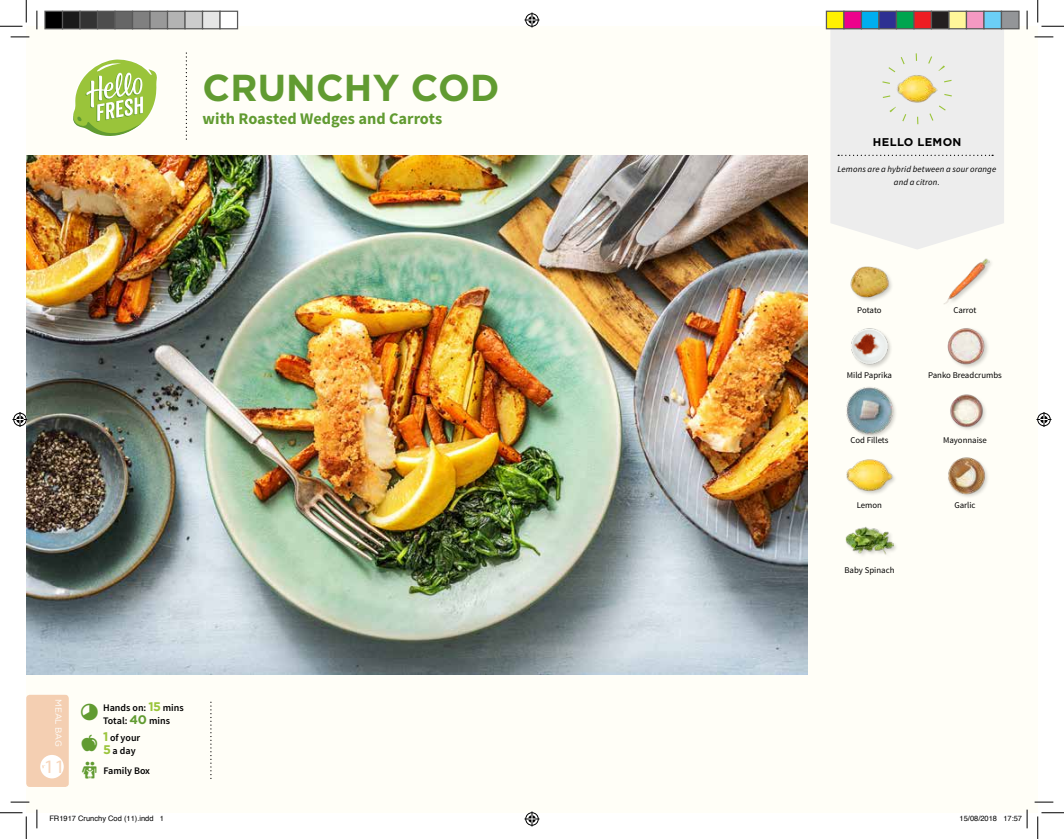
<style>
.page{position:relative;width:1064px;height:839px;background:#fff}
.page>*{position:absolute;margin:0;border:0;box-sizing:border-box;transform-origin:0 0}
.t1{font:700 37.5px "Gotham";letter-spacing:.005em;color:#619b31}
.t2{font:19px "Myriad Pro";color:#f7d6bb;scale:1.09 1}
.t3{font:700 16.25px "Source Sans Pro";color:#619b31}
.t4{font:700 11.25px "Gotham";letter-spacing:.03em;color:#000}
.t5{font:600 10px/13.1px "Source Sans Pro";color:#000}
.t6{font:8.75px "Source Sans Pro";color:#000}
.t7{font:italic 8.75px/12.2px "Source Sans Pro";letter-spacing:.015em;color:#000;text-align:center}
.t8{font:8.75px "Gotham";letter-spacing:-.005em;color:#fffefb}
.t9{font:7.5px "Helvetica";color:#000}
.s1{font-family:"Gotham";font-weight:700;font-size:12.5px;color:#9ac43a}
.s2{font-family:"Gotham";font-weight:700;font-size:12.5px;color:#619b31}
</style>
<div class="page">
<div style="left:26px;top:26px;width:1012px;height:787px;background:#fffef7"></div>
<div style="left:26px;top:695px;width:43px;height:92px;background:#f4cfb2;border-radius:4px"></div>
<div style="left:40px;top:755px;width:24px;height:23px;background:#fff;border-radius:50%"></div>
<svg style="left:830px;top:29px;width:174px;height:220px;background:#ededed"></svg>
<svg style="left:838px;top:155px;width:155px;height:1px"></svg>
<img style="left:897px;top:68px;width:40px;height:41px">
<div style="left:882px;top:53px;width:70px;height:71px;border:8px dashed #9ac43a;border-radius:50%"></div>
<img style="left:950px;top:394px;width:36px;height:36px">
<div style="left:845px;top:387px;width:53px;height:52px;background:#000;opacity:.2"></div>
<img style="left:845px;top:387px;width:48px;height:48px">
<img style="left:944px;top:258px;width:46px;height:46px">
<img style="left:850px;top:266px;width:42px;height:35px">
<img style="left:947px;top:328px;width:41px;height:40px">
<img style="left:851px;top:328px;width:40px;height:40px">
<div style="left:845px;top:526px;width:53px;height:33px;background:#000;opacity:.2"></div>
<img style="left:845px;top:526px;width:48px;height:33px">
<img style="left:948px;top:457px;width:40px;height:40px">
<img style="left:846px;top:459px;width:47px;height:35px">
<img style="left:26px;top:155px;width:782px;height:519px">
<svg style="left:73px;top:59px;width:84px;height:77px"></svg>
<svg style="left:11px;top:36px;width:18px;height:2px"></svg>
<svg style="left:1034px;top:36px;width:19px;height:2px"></svg>
<svg style="left:11px;top:801px;width:18px;height:2px"></svg>
<svg style="left:1034px;top:801px;width:19px;height:2px"></svg>
<svg style="left:36px;top:11px;width:2px;height:18px"></svg>
<svg style="left:36px;top:809px;width:2px;height:19px"></svg>
<svg style="left:1026px;top:11px;width:2px;height:18px"></svg>
<svg style="left:0;top:0;width:27px;height:27px"></svg>
<svg style="left:0;top:812px;width:27px;height:27px"></svg>
<svg style="left:1037px;top:0;width:27px;height:27px"></svg>
<svg style="left:1037px;top:812px;width:27px;height:27px"></svg>
<svg style="left:524px;top:13px;width:15px;height:15px"></svg>
<svg style="left:524px;top:811px;width:15px;height:15px"></svg>
<svg style="left:13px;top:412px;width:15px;height:15px"></svg>
<svg style="left:1036px;top:412px;width:15px;height:15px"></svg>
<div style="left:45px;top:11px;width:18px;height:18px;background:#000"></div>
<div style="left:44px;top:11px;width:19px;height:18px;border:1px solid #595959"></div>
<div style="left:63px;top:11px;width:17px;height:18px;background:#1a1a1a"></div>
<div style="left:62px;top:11px;width:19px;height:18px;border:1px solid #595959"></div>
<div style="left:80px;top:11px;width:18px;height:18px;background:#333"></div>
<div style="left:79px;top:11px;width:19px;height:18px;border:1px solid #595959"></div>
<div style="left:98px;top:11px;width:17px;height:18px;background:#4d4d4d"></div>
<div style="left:97px;top:11px;width:19px;height:18px;border:1px solid #595959"></div>
<div style="left:115px;top:11px;width:18px;height:18px;background:#666"></div>
<div style="left:114px;top:11px;width:19px;height:18px;border:1px solid #595959"></div>
<div style="left:133px;top:11px;width:17px;height:18px;background:#808080"></div>
<div style="left:132px;top:11px;width:19px;height:18px;border:1px solid #595959"></div>
<div style="left:150px;top:11px;width:18px;height:18px;background:#999"></div>
<div style="left:149px;top:11px;width:19px;height:18px;border:1px solid #595959"></div>
<div style="left:168px;top:11px;width:17px;height:18px;background:#b3b3b3"></div>
<div style="left:167px;top:11px;width:19px;height:18px;border:1px solid #595959"></div>
<div style="left:185px;top:11px;width:18px;height:18px;background:#ccc"></div>
<div style="left:184px;top:11px;width:19px;height:18px;border:1px solid #595959"></div>
<div style="left:203px;top:11px;width:17px;height:18px;background:#e6e6e6"></div>
<div style="left:202px;top:11px;width:19px;height:18px;border:1px solid #595959"></div>
<div style="left:220px;top:11px;width:18px;height:18px;background:#fff"></div>
<div style="left:219px;top:11px;width:19px;height:18px;border:1px solid #595959"></div>
<div style="left:826px;top:11px;width:18px;height:18px;background:#fff101"></div>
<div style="left:826px;top:11px;width:18px;height:18px;border:1px solid #595959"></div>
<div style="left:844px;top:11px;width:17px;height:18px;background:#ed028c"></div>
<div style="left:843px;top:11px;width:19px;height:18px;border:1px solid #595959"></div>
<div style="left:861px;top:11px;width:18px;height:18px;background:#00aeef"></div>
<div style="left:861px;top:11px;width:18px;height:18px;border:1px solid #595959"></div>
<div style="left:879px;top:11px;width:17px;height:18px;background:#2e3092"></div>
<div style="left:878px;top:11px;width:19px;height:18px;border:1px solid #595959"></div>
<div style="left:896px;top:11px;width:18px;height:18px;background:#00a54f"></div>
<div style="left:896px;top:11px;width:18px;height:18px;border:1px solid #595959"></div>
<div style="left:914px;top:11px;width:17px;height:18px;background:#ee1d23"></div>
<div style="left:913px;top:11px;width:19px;height:18px;border:1px solid #595959"></div>
<div style="left:931px;top:11px;width:18px;height:18px;background:#231f20"></div>
<div style="left:931px;top:11px;width:18px;height:18px;border:1px solid #595959"></div>
<div style="left:949px;top:11px;width:17px;height:18px;background:#fff79a"></div>
<div style="left:948px;top:11px;width:19px;height:18px;border:1px solid #595959"></div>
<div style="left:966px;top:11px;width:18px;height:18px;background:#f499c2"></div>
<div style="left:966px;top:11px;width:18px;height:18px;border:1px solid #595959"></div>
<div style="left:984px;top:11px;width:17px;height:18px;background:#6bcff6"></div>
<div style="left:983px;top:11px;width:19px;height:18px;border:1px solid #595959"></div>
<div style="left:1001px;top:11px;width:18px;height:18px;background:#939598"></div>
<div style="left:1001px;top:11px;width:18px;height:18px;border:1px solid #595959"></div>
<svg style="left:1026px;top:809px;width:2px;height:19px"></svg>
<h1 class="t1" style="left:203px;top:63px;width:298px">CRUNCHY COD</h1>
<h3 class="t3" style="left:203px;top:108px;width:241px">with Roasted Wedges and Carrots</h3>
<p class="t8" style="left:64px;top:699px;width:49px;rotate:90deg">MEAL BAG</p>
<h2 class="t2" style="left:44px;top:755px;width:21px">11</h2>
<p class="t5" style="left:103px;top:702px;width:82px">Hands on: <span class="s1">15</span> mins<br>Total: <span class="s2">40</span> mins</p>
<p class="t5" style="left:103px;top:731px;width:39px"><span class="s1">1</span> of your<br><span class="s1">5</span> a day</p>
<p class="t5" style="left:103px;top:764px;width:48px">Family Box</p>
<p class="t4" style="left:873px;top:135px;width:90px">HELLO LEMON</p>
<p class="t7" style="left:837px;top:163px;width:160px">Lemons are a hybrid between a sour orange and a citron.</p>
<p class="t6" style="left:857px;top:305px;width:26px">Potato</p>
<p class="t6" style="left:953px;top:305px;width:25px">Carrot</p>
<p class="t6" style="left:847px;top:370px;width:47px">Mild Paprika</p>
<p class="t6" style="left:928px;top:370px;width:75px">Panko Breadcrumbs</p>
<p class="t6" style="left:850px;top:435px;width:40px">Cod Fillets</p>
<p class="t6" style="left:943px;top:434px;width:45px">Mayonnaise</p>
<p class="t6" style="left:857px;top:499px;width:27px">Lemon</p>
<p class="t6" style="left:954px;top:499px;width:23px">Garlic</p>
<p class="t6" style="left:844px;top:564px;width:51px">Baby Spinach</p>
<p class="t9" style="left:49px;top:812px;width:116px">FR1917 Crunchy Cod (11).indd 1</p>
<p class="t9" style="left:959px;top:812px;width:64px">15/08/2018 17:57</p>
</div>
